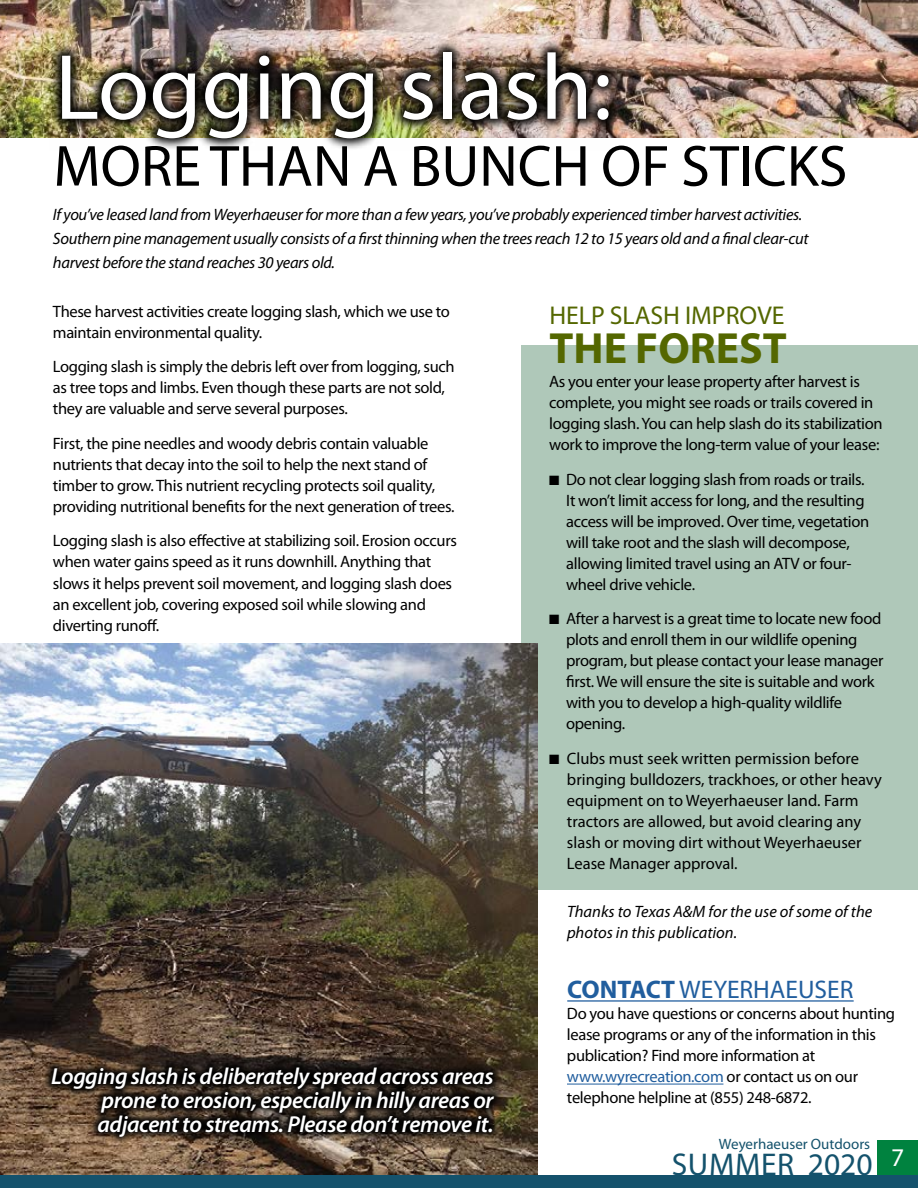
<style>
.page{position:relative;width:918px;height:1188px;background:#fff}
.page>*{position:absolute;margin:0;border:0;box-sizing:border-box;transform-origin:0 0}
.t1{font:93.6px "Myriad Pro";color:#fff}
.t2{font:58.5px "Myriad Pro";color:#000}
.t3{font:700 43.8px "Myriad Pro";color:#546700}
.t4{font:31.5px "Myriad Pro";letter-spacing:.02em;color:#14526c}
.t5{font:25.8px "Myriad Pro";color:#546700}
.t6{font:25.5px "Myriad Pro";color:#215e9e}
.t7{font:25.5px "Myriad Pro";color:#fff}
.t8{font:italic 600 23.1px/24.2px "Myriad Pro";letter-spacing:-.02em;color:#fff;text-align:justify}
.t9{font:16.5px/21px "Myriad Pro";letter-spacing:-.02em;color:#000}
.t10{font:italic 16.5px/24px "Myriad Pro";letter-spacing:-.02em;color:#000}
.t11{font:16.5px/21px "Myriad Pro";color:#000}
.t12{font:italic 16.5px/21px "Myriad Pro";color:#000}
.t13{font:15px "Myriad Pro";color:#14526c}
.s1{font-weight:700}
.s2{color:#215e9e}
</style>
<div class="page">
<div style="left:522px;top:346px;width:396px;height:544px;background:#afc8b9"></div>
<img style="left:0;top:644px;width:537px;height:531px">
<div style="left:878px;top:1140px;width:40px;height:37px;background:#00823f"></div>
<div style="left:0;top:1175px;width:918px;height:13px;background:#14526c"></div>
<img style="left:0;top:0;width:918px;height:137px">
<img style="left:49px;top:40px;width:572px;height:109px">
<svg style="left:43px;top:1058px;width:460px;height:87px;background:#2a211a"></svg>
<hr style="left:567px;top:1000px;width:287px;height:2px;background:#215e9e">
<hr style="left:567px;top:1084px;width:156px;height:1px;background:#215e9e">
<h1 class="t1" style="left:55px;top:30px;width:558px">Logging slash:</h1>
<h2 class="t2" style="left:54px;top:130px;width:795px">MORE THAN A BUNCH OF STICKS</h2>
<p class="t10" style="left:53px;top:202px;width:757px">If you’ve leased land from Weyerhaeuser for more than a few years, you’ve probably experienced timber harvest activities.<br>Southern pine management usually consists of a first thinning when the trees reach 12 to 15 years old and a final clear-cut harvest before the stand reaches 30 years old.</p>
<p class="t9" style="left:53px;top:301px;width:399px">These harvest activities create logging slash, which we use to maintain environmental quality.</p>
<p class="t9" style="left:53px;top:356px;width:403px">Logging slash is simply the debris left over from logging, such as tree tops and limbs. Even though these parts are not sold, they are valuable and serve several purposes.</p>
<p class="t9" style="left:53px;top:433px;width:403px">First, the pine needles and woody debris contain valuable nutrients that decay into the soil to help the next stand of timber to grow. This nutrient recycling protects soil quality, providing nutritional benefits for the next generation of trees.</p>
<p class="t9" style="left:53px;top:530px;width:406px">Logging slash is also effective at stabilizing soil. Erosion occurs when water gains speed as it runs downhill. Anything that slows it helps prevent soil movement, and logging slash does an excellent job, covering exposed soil while slowing and diverting runoff.</p>
<h3 class="t8" style="left:97px;top:1063px;width:398px;text-indent:-46px">Logging slash is deliberately spread across areas prone to erosion, especially in hilly areas or adjacent to streams. Please don’t remove it.</h3>
<h3 class="t5" style="left:549px;top:299px;width:237px">HELP SLASH IMPROVE</h3>
<h3 class="t3" style="left:550px;top:319px;width:239px">THE FOREST</h3>
<p class="t9" style="left:549px;top:371px;width:335px">As you enter your lease property after harvest is complete, you might see roads or trails covered in logging slash. You can help slash do its stabilization work to improve the long-term value of your lease:</p>
<p class="t9" style="left:566px;top:468px;width:305px;text-indent:-17px">■ Do not clear logging slash from roads or trails.<br>It won’t limit access for long, and the resulting access will be improved. Over time, vegetation will take root and the slash will decompose, allowing limited travel using an ATV or four&shy;wheel drive vehicle.</p>
<p class="t9" style="left:566px;top:608px;width:319px;text-indent:-17px">■ After a harvest is a great time to locate new food plots and enroll them in our wildlife opening program, but please contact your lease manager first. We will ensure the site is suitable and work with you to develop a high-quality wildlife opening.</p>
<p class="t11" style="left:567px;top:747px;width:316px;text-indent:-18px">■ Clubs must seek written permission before bringing bulldozers, trackhoes, or other heavy equipment on to Weyerhaeuser land. Farm tractors are allowed, but avoid clearing any slash or moving dirt without Weyerhaeuser Lease Manager approval.</p>
<p class="t12" style="left:567px;top:901px;width:307px">Thanks to Texas A&amp;M for the use of some of the photos in this publication.</p>
<h3 class="t6" style="left:567px;top:974px;width:288px"><span class="s1">CONTACT</span> WEYERHAEUSER</h3>
<p class="t9" style="left:567px;top:1003px;width:330px">Do you have questions or concerns about hunting lease programs or any of the information in this publication? Find more information at <span class="s2">www.wyrecreation.com</span> or contact us on our telephone helpline at (855) 248-6872.</p>
<p class="t13" style="left:719px;top:1135px;width:153px">Weyerhaeuser Outdoors</p>
<h3 class="t4" style="left:672px;top:1145px;width:202px">SUMMER 2020</h3>
<h3 class="t7" style="left:891px;top:1141px;width:15px">7</h3>
</div>
